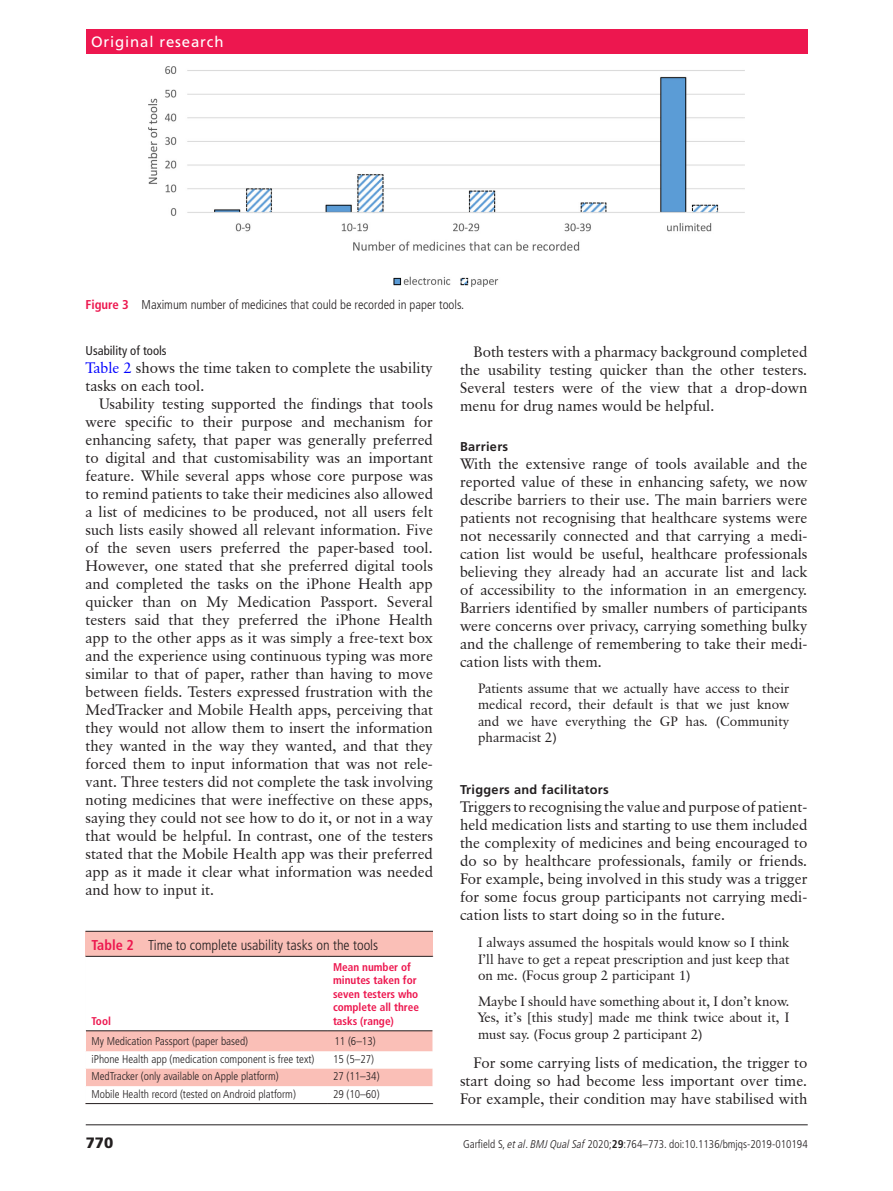
<style>
.page{position:relative;width:893px;height:1191px;background:#fff}
.page>*{position:absolute;margin:0;border:0;box-sizing:border-box;transform-origin:0 0}
.t1{font:15px/18px "Classical Garamond BT";color:#231f20;text-align:justify}
.t2{font:15px "Frutiger LT Std";letter-spacing:.055em;color:#fff}
.t3{font:900 15px "Frutiger LT Std";color:#231f20}
.t4{font:300 condensed 14.25px "Frutiger LT Pro";color:#231f20}
.t5{font:13.5px/16.5px "Classical Garamond BT";color:#231f20;text-align:justify}
.t6{font:300 condensed 12.75px "Frutiger LT Pro";color:#231f20}
.t7{font:700 12.75px "Frutiger LT Std";letter-spacing:.025em;color:#231f20}
.t8{font:condensed 12.75px "Frutiger LT Std";color:#231f20}
.t9{font:300 condensed 11.25px "Frutiger LT Pro";color:#231f20}
.t10{font:700 condensed 11.25px/13.5px "Frutiger LT Pro";color:#ed174f}
.s1{font-weight:700;color:#ed174f}
.s2{color:#00f}
.s3{font-style:italic}
.s4{font-weight:700}
</style>
<div class="page">
<hr style="left:86px;top:1124px;width:722px;height:1px;background:#231f20">
<div style="left:86px;top:30px;width:722px;height:24px;background:#ed174f"></div>
<img style="left:149px;top:66px;width:595px;height:220px">
<div style="left:86px;top:931px;width:347px;height:173px;background:#fabfb7"></div>
<hr style="left:86px;top:931px;width:347px;height:1px;background:#231f20">
<hr style="left:85px;top:1103px;width:242px;height:1px;background:#231f20">
<hr style="left:327px;top:1103px;width:106px;height:1px;background:#231f20">
<svg style="left:85px;top:956px;width:349px;height:147px"></svg>
<p class="t2" style="left:91px;top:33px;width:134px">Original research</p>
<p class="t6" style="left:86px;top:297px;width:380px"><span class="s1">Figure 3</span> Maximum number of medicines that could be recorded in paper tools.</p>
<p class="t8" style="left:86px;top:343px;width:83px">Usability of tools</p>
<p class="t1" style="left:86px;top:358px;width:349px"><span class="s2">Table 2</span> shows the time taken to complete the usability tasks on each tool.</p>
<p class="t1" style="left:86px;top:394px;width:349px;text-indent:14px">Usability testing supported the findings that tools were specific to their purpose and mechanism for enhancing safety, that paper was generally preferred to digital and that customisability was an important feature. While several apps whose core purpose was to remind patients to take their medicines also allowed a list of medicines to be produced, not all users felt such lists easily showed all relevant information. Five of the seven users preferred the paper-based tool.<br>However, one stated that she preferred digital tools and completed the tasks on the iPhone Health app quicker than on My Medication Passport. Several testers said that they preferred the iPhone Health app to the other apps as it was simply a free-text box and the experience using continuous typing was more similar to that of paper, rather than having to move between fields. Testers expressed frustration with the MedTracker and Mobile Health apps, perceiving that they would not allow them to insert the information they wanted in the way they wanted, and that they forced them to input information that was not rele&shy;vant. Three testers did not complete the task involving noting medicines that were ineffective on these apps, saying they could not see how to do it, or not in a way that would be helpful. In contrast, one of the testers stated that the Mobile Health app was their preferred app as it made it clear what information was needed and how to input it.</p>
<p class="t4" style="left:92px;top:937px;width:288px"><span class="s1">Table 2</span> Time to complete usability tasks on the tools</p>
<p class="t10" style="left:92px;top:1014px;width:21px">Tool</p>
<p class="t10" style="left:333px;top:960px;width:87px">Mean number of minutes taken for seven testers who complete all three tasks (range)</p>
<p class="t9" style="left:92px;top:1035px;width:158px">My Medication Passport (paper based)</p>
<p class="t9" style="left:334px;top:1035px;width:43px">11 (6–13)</p>
<p class="t9" style="left:92px;top:1052px;width:224px">iPhone Health app (medication component is free text)</p>
<p class="t9" style="left:333px;top:1052px;width:43px">15 (5–27)</p>
<p class="t9" style="left:92px;top:1069px;width:189px">MedTracker (only available on Apple platform)</p>
<p class="t9" style="left:333px;top:1069px;width:48px">27 (11–34)</p>
<p class="t9" style="left:92px;top:1087px;width:206px">Mobile Health record (tested on Android platform)</p>
<p class="t9" style="left:333px;top:1087px;width:48px">29 (10–60)</p>
<p class="t1" style="left:460px;top:342px;width:349px;text-indent:14px">Both testers with a pharmacy background completed the usability testing quicker than the other testers.<br>Several testers were of the view that a drop-down menu for drug names would be helpful.</p>
<p class="t7" style="left:460px;top:439px;width:50px">Barriers</p>
<p class="t1" style="left:460px;top:454px;width:349px">With the extensive range of tools available and the reported value of these in enhancing safety, we now describe barriers to their use. The main barriers were patients not recognising that healthcare systems were not necessarily connected and that carrying a medi&shy;cation list would be useful, healthcare professionals believing they already had an accurate list and lack of accessibility to the information in an emergency.<br>Barriers identified by smaller numbers of participants were concerns over privacy, carrying something bulky and the challenge of remembering to take their medi&shy;cation lists with them.</p>
<p class="t5" style="left:478px;top:679px;width:313px">Patients assume that we actually have access to their medical record, their default is that we just know and we have everything the GP has. (Community pharmacist 2)</p>
<p class="t7" style="left:460px;top:781px;width:150px">Triggers and facilitators</p>
<p class="t1" style="left:460px;top:797px;width:349px">Triggers to recognising the value and purpose of patient&shy;held medication lists and starting to use them included the complexity of medicines and being encouraged to do so by healthcare professionals, family or friends.<br>For example, being involved in this study was a trigger for some focus group participants not carrying medi&shy;cation lists to start doing so in the future.</p>
<p class="t5" style="left:478px;top:934px;width:313px">I always assumed the hospitals would know so I think I’ll have to get a repeat prescription and just keep that on me. (Focus group 2 participant 1)</p>
<p class="t5" style="left:478px;top:992px;width:313px">Maybe I should have something about it, I don’t know.<br>Yes, it’s [this study] made me think twice about it, I must say. (Focus group 2 participant 2)</p>
<p class="t1" style="left:460px;top:1053px;width:349px;text-indent:14px">For some carrying lists of medication, the trigger to start doing so had become less important over time.<br>For example, their condition may have stabilised with</p>
<p class="t3" style="left:86px;top:1133px;width:29px">770</p>
<p class="t9" style="left:463px;top:1137px;width:346px">Garfield S, <span class="s3">et al</span>. <span class="s3">BMJ Qual Saf</span> 2020;<span class="s4">29</span>:764–773. doi:10.1136/bmjqs-2019-010194</p>
</div>
